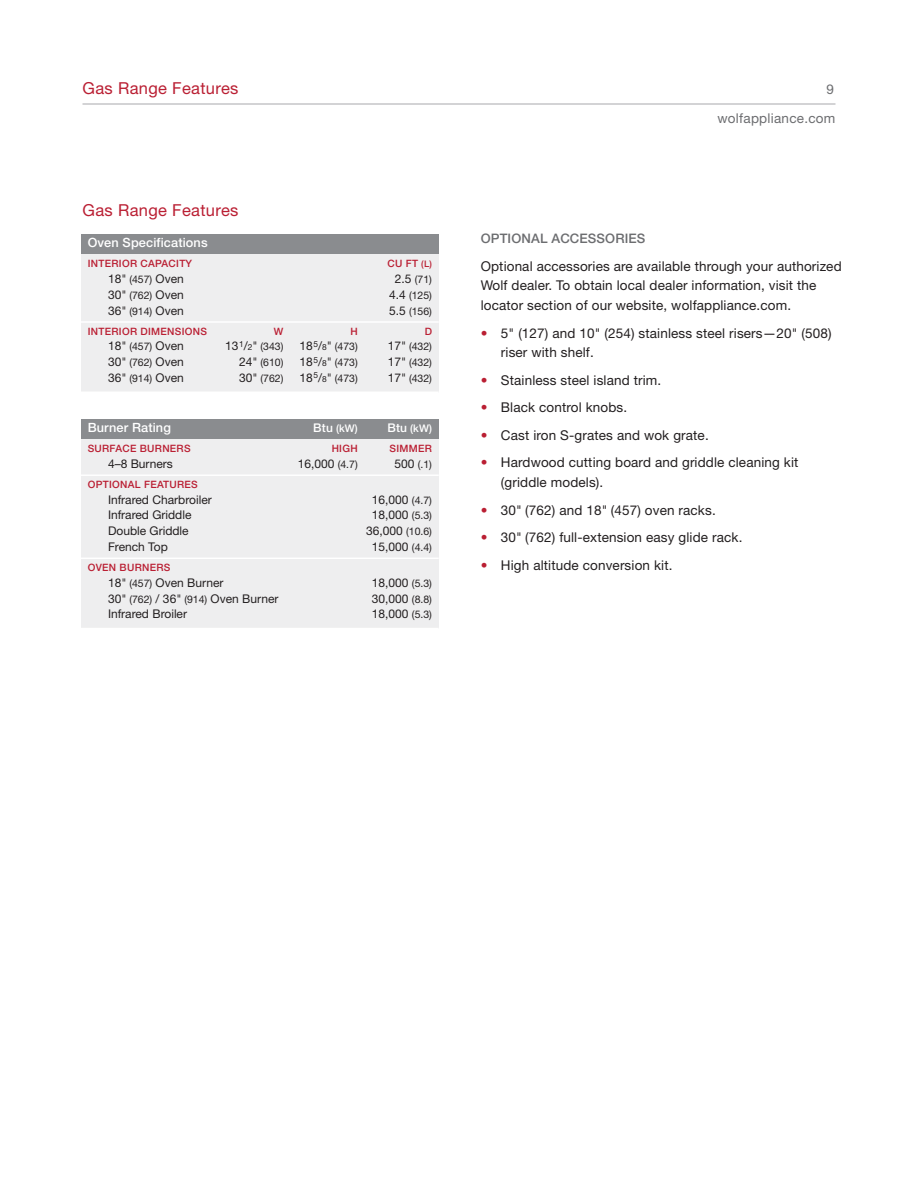
<style>
.page{position:relative;width:918px;height:1188px;background:#fff}
.page>*{position:absolute;margin:0;border:0;box-sizing:border-box;transform-origin:0 0}
.t1{font:16.5px "Helvetica Neue LT Std";letter-spacing:.02em;color:#ba1f33}
.t2{font:13.5px/19.5px "Helvetica Neue LT Std";letter-spacing:.01em;color:#231f20}
.t3{font:13.5px/28.2px "Helvetica Neue LT Std";letter-spacing:.02em;color:#6c6d70;text-align:right}
.t4{font:500 13.2px "Helvetica Neue LT Std";letter-spacing:.01em;color:#6c6d70}
.t5{font:500 12.75px "Helvetica Neue LT Std";letter-spacing:.01em;color:#fff}
.t6{font:12px "Helvetica Neue LT Std";color:#231f20}
.t7{font:10.5px "Helvetica Neue LT Std";color:#231f20}
.t8{font:500 10.5px "Helvetica Neue LT Std";color:#fff}
.t9{font:500 10.2px "Helvetica Neue LT Std";letter-spacing:.03em;color:#ba1f33}
.s1{font-size:9px}
.s2{font-size:10.5px}
.s3{font-size:12px}
.s4{font-size:8.4px}
.s5{color:#ba1f33}
</style>
<div class="page">
<hr style="left:82px;top:104px;width:754px;height:1px;background:#a8a9ad">
<div style="left:81px;top:253px;width:358px;height:139px;background:#eeeeef"></div>
<div style="left:81px;top:234px;width:358px;height:19px;background:#8a8c8f"></div>
<hr style="left:81px;top:321px;width:358px;height:2px;background:#fff">
<div style="left:81px;top:438px;width:358px;height:191px;background:#eeeeef"></div>
<div style="left:81px;top:419px;width:358px;height:19px;background:#8a8c8f"></div>
<hr style="left:81px;top:474px;width:358px;height:2px;background:#fff">
<hr style="left:81px;top:558px;width:358px;height:1px;background:#fff">
<hr style="left:81px;top:628px;width:358px;height:1px;background:#fff">
<p class="t1" style="left:82px;top:83px;width:157px">Gas Range Features</p>
<p class="t3" style="left:717px;top:77px;width:120px">9 wolfappliance.com</p>
<p class="t1" style="left:82px;top:204px;width:157px">Gas Range Features</p>
<p class="t5" style="left:88px;top:238px;width:121px">Oven Specifications</p>
<p class="t9" style="left:88px;top:260px;width:106px">INTERIOR CAPACITY</p>
<p class="t9" style="left:388px;top:260px;width:46px">CU FT <span class="s1">(L)</span></p>
<p class="t6" style="left:108px;top:275px;width:77px">18" <span class="s2">(457)</span> Oven</p>
<p class="t7" style="left:395px;top:276px;width:39px"><span class="s3">2.5</span> (71)</p>
<p class="t6" style="left:108px;top:290px;width:77px">30" <span class="s2">(762)</span> Oven</p>
<p class="t7" style="left:389px;top:291px;width:44px"><span class="s3">4.4</span> (125)</p>
<p class="t6" style="left:108px;top:306px;width:77px">36" <span class="s2">(914)</span> Oven</p>
<p class="t7" style="left:389px;top:307px;width:44px"><span class="s3">5.5</span> (156)</p>
<p class="t9" style="left:88px;top:327px;width:121px">INTERIOR DIMENSIONS</p>
<p class="t9" style="left:274px;top:327px;width:11px">W</p>
<p class="t9" style="left:350px;top:327px;width:9px">H</p>
<p class="t9" style="left:425px;top:327px;width:9px">D</p>
<p class="t6" style="left:108px;top:342px;width:77px">18" <span class="s2">(457)</span> Oven</p>
<p class="t7" style="left:225px;top:343px;width:60px"><span class="s3">13</span><sup>1</sup><span class="s3">/</span><span class="s4">2</span><span class="s3">"</span> (343)</p>
<p class="t7" style="left:299px;top:343px;width:60px"><span class="s3">18</span><sup>5</sup><span class="s3">/</span><span class="s4">8</span><span class="s3">"</span> (473)</p>
<p class="t7" style="left:388px;top:343px;width:46px"><span class="s3">17"</span> (432)</p>
<p class="t6" style="left:108px;top:358px;width:77px">30" <span class="s2">(762)</span> Oven</p>
<p class="t7" style="left:239px;top:359px;width:46px"><span class="s3">24"</span> (610)</p>
<p class="t7" style="left:299px;top:359px;width:60px"><span class="s3">18</span><sup>5</sup><span class="s3">/</span><span class="s4">8</span><span class="s3">"</span> (473)</p>
<p class="t7" style="left:388px;top:359px;width:46px"><span class="s3">17"</span> (432)</p>
<p class="t6" style="left:108px;top:373px;width:77px">36" <span class="s2">(914)</span> Oven</p>
<p class="t7" style="left:239px;top:374px;width:46px"><span class="s3">30"</span> (762)</p>
<p class="t7" style="left:299px;top:374px;width:60px"><span class="s3">18</span><sup>5</sup><span class="s3">/</span><span class="s4">8</span><span class="s3">"</span> (473)</p>
<p class="t7" style="left:388px;top:374px;width:46px"><span class="s3">17"</span> (432)</p>
<p class="t5" style="left:88px;top:423px;width:85px">Burner Rating</p>
<p class="t8" style="left:313px;top:425px;width:46px"><span class="s3">Btu</span> (kW)</p>
<p class="t8" style="left:388px;top:425px;width:46px"><span class="s3">Btu</span> (kW)</p>
<p class="t9" style="left:88px;top:445px;width:104px">SURFACE BURNERS</p>
<p class="t9" style="left:332px;top:445px;width:28px">HIGH</p>
<p class="t9" style="left:390px;top:445px;width:44px">SIMMER</p>
<p class="t6" style="left:108px;top:459px;width:66px">4–8 Burners</p>
<p class="t6" style="left:298px;top:459px;width:62px">16,000 <span class="s2">(4.7)</span></p>
<p class="t7" style="left:394px;top:460px;width:39px"><span class="s3">500</span> (.1)</p>
<p class="t9" style="left:88px;top:481px;width:112px">OPTIONAL FEATURES</p>
<p class="t6" style="left:108px;top:495px;width:105px">Infrared Charbroiler</p>
<p class="t6" style="left:372px;top:495px;width:62px">16,000 <span class="s2">(4.7)</span></p>
<p class="t6" style="left:108px;top:511px;width:85px">Infrared Griddle</p>
<p class="t6" style="left:372px;top:511px;width:62px">18,000 <span class="s2">(5.3)</span></p>
<p class="t6" style="left:108px;top:527px;width:82px">Double Griddle</p>
<p class="t6" style="left:366px;top:527px;width:67px">36,000 <span class="s2">(10.6)</span></p>
<p class="t6" style="left:108px;top:542px;width:61px">French Top</p>
<p class="t6" style="left:372px;top:542px;width:62px">15,000 <span class="s2">(4.4)</span></p>
<p class="t9" style="left:88px;top:564px;width:84px">OVEN BURNERS</p>
<p class="t6" style="left:108px;top:578px;width:117px">18" <span class="s2">(457)</span> Oven Burner</p>
<p class="t6" style="left:372px;top:578px;width:62px">18,000 <span class="s2">(5.3)</span></p>
<p class="t6" style="left:108px;top:594px;width:172px">30" <span class="s2">(762)</span> / 36" <span class="s2">(914)</span> Oven Burner</p>
<p class="t6" style="left:372px;top:594px;width:62px">30,000 <span class="s2">(8.8)</span></p>
<p class="t6" style="left:108px;top:610px;width:81px">Infrared Broiler</p>
<p class="t6" style="left:372px;top:610px;width:62px">18,000 <span class="s2">(5.3)</span></p>
<p class="t4" style="left:481px;top:234px;width:166px">OPTIONAL ACCESSORIES</p>
<p class="t2" style="left:481px;top:258px;width:362px">Optional accessories are available through your authorized<br>Wolf dealer. To obtain local dealer information, visit the locator section of our website, wolfappliance.com.</p>
<p class="t2" style="left:501px;top:324px;width:332px;text-indent:-20px"><span class="s5">•</span> 5" (127) and 10" (254) stainless steel risers—20" (508) riser with shelf.</p>
<p class="t2" style="left:481px;top:371px;width:182px"><span class="s5">•</span> Stainless steel island trim.</p>
<p class="t2" style="left:481px;top:399px;width:148px"><span class="s5">•</span> Black control knobs.</p>
<p class="t2" style="left:481px;top:427px;width:230px"><span class="s5">•</span> Cast iron S-grates and wok grate.</p>
<p class="t2" style="left:501px;top:454px;width:299px;text-indent:-20px"><span class="s5">•</span> Hardwood cutting board and griddle cleaning kit (griddle models).</p>
<p class="t2" style="left:481px;top:501px;width:237px"><span class="s5">•</span> 30" (762) and 18" (457) oven racks.</p>
<p class="t2" style="left:481px;top:529px;width:263px"><span class="s5">•</span> 30" (762) full-extension easy glide rack.</p>
<p class="t2" style="left:481px;top:557px;width:193px"><span class="s5">•</span> High altitude conversion kit.</p>
</div>
